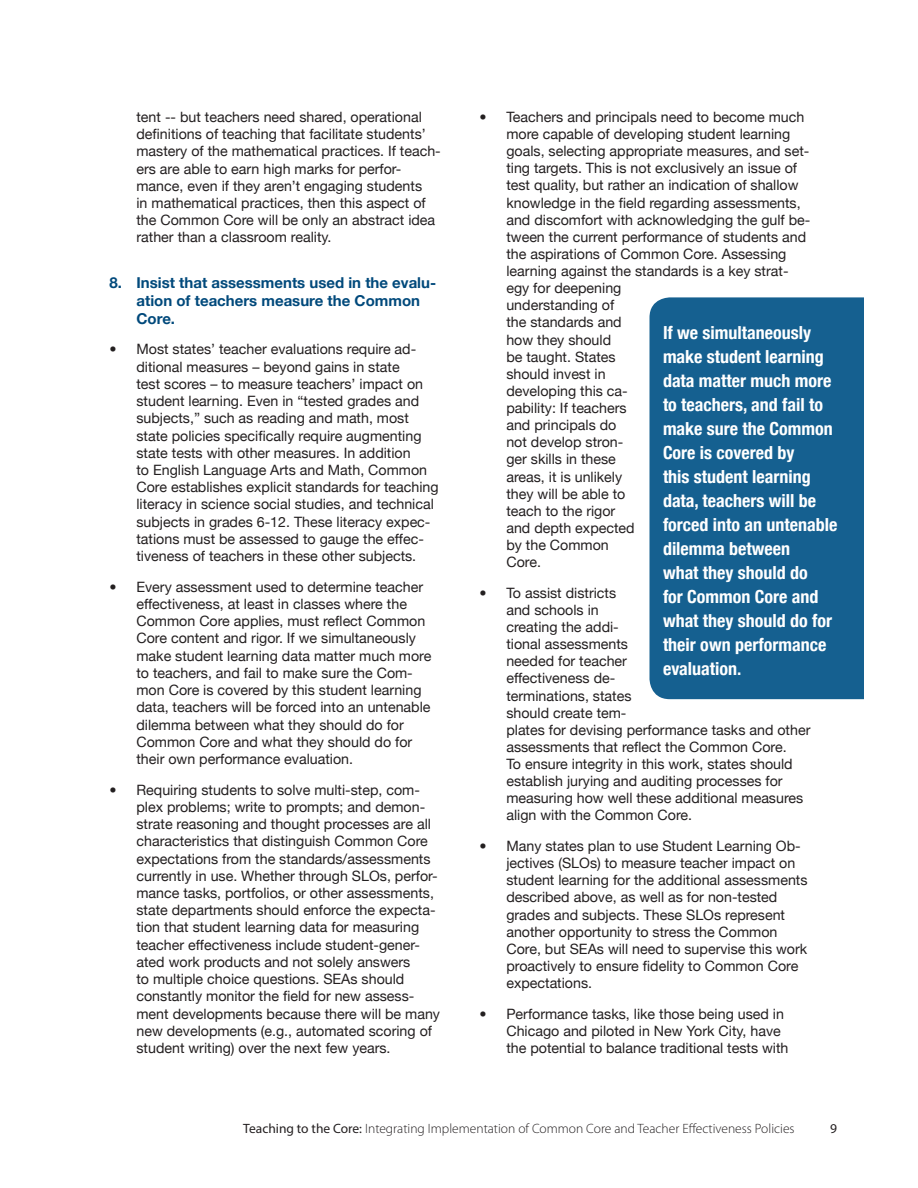
<style>
.page{position:relative;width:918px;height:1188px;background:#fff}
.page>*{position:absolute;margin:0;border:0;box-sizing:border-box;transform-origin:0 0}
.t1{font:700 condensed 18px/24px "Helvetica Neue";color:#fff}
.Body_Copy{font:700 15px/18.1px "Helvetica Neue";color:#00497b}
.t2{font:14.25px/17.1px "Helvetica Neue";color:#231f20}
.t3{font:300 13.5px "Myriad Pro";color:#231f20}
.t4{font:13.5px "Myriad Pro";color:#231f20}
.s1{font-weight:400}
</style>
<div class="page">
<div style="left:650px;top:297px;width:214px;height:402px;background:#156090"></div>
<p class="t2" style="left:136px;top:108px;width:306px">tent -- but teachers need shared, operational definitions of teaching that facilitate students’ mastery of the mathematical practices. If teach&shy;ers are able to earn high marks for perfor&shy;mance, even if they aren’t engaging students<br>in mathematical practices, then this aspect of the Common Core will be only an abstract idea rather than a classroom reality.</p>
<p class="Body_Copy" style="left:136px;top:273px;width:301px;text-indent:-27px">8. Insist that assessments used in the evalu&shy;ation of teachers measure the Common<br>Core.</p>
<p class="t2" style="left:136px;top:341px;width:304px;text-indent:-27px">• Most states’ teacher evaluations require ad&shy;ditional measures – beyond gains in state<br>test scores – to measure teachers’ impact on student learning. Even in “tested grades and subjects,” such as reading and math, most state policies specifically require augmenting state tests with other measures. In addition<br>to English Language Arts and Math, Common Core establishes explicit standards for teaching literacy in science social studies, and technical subjects in grades 6-12. These literacy expec&shy;tations must be assessed to gauge the effec&shy;tiveness of teachers in these other subjects.</p>
<p class="t2" style="left:136px;top:578px;width:296px;text-indent:-27px">• Every assessment used to determine teacher effectiveness, at least in classes where the Common Core applies, must reflect Common Core content and rigor. If we simultaneously make student learning data matter much more to teachers, and fail to make sure the Com&shy;mon Core is covered by this student learning data, teachers will be forced into an untenable dilemma between what they should do for Common Core and what they should do for their own performance evaluation.</p>
<p class="t2" style="left:136px;top:781px;width:305px;text-indent:-27px">• Requiring students to solve multi-step, com&shy;plex problems; write to prompts; and demon&shy;strate reasoning and thought processes are all characteristics that distinguish Common Core expectations from the standards/assessments currently in use. Whether through SLOs, perfor&shy;mance tasks, portfolios, or other assessments, state departments should enforce the expecta&shy;tion that student learning data for measuring teacher effectiveness include student-gener&shy;ated work products and not solely answers<br>to multiple choice questions. SEAs should constantly monitor the field for new assess&shy;ment developments because there will be many new developments (e.g., automated scoring of student writing) over the next few years.</p>
<p class="t2" style="left:506px;top:108px;width:306px;text-indent:-27px">• Teachers and principals need to become much more capable of developing student learning goals, selecting appropriate measures, and set&shy;ting targets. This is not exclusively an issue of test quality, but rather an indication of shallow knowledge in the field regarding assessments, and discomfort with acknowledging the gulf be&shy;tween the current performance of students and the aspirations of Common Core. Assessing learning against the standards is a key strat&shy;egy for deepening<br>understanding of<br>the standards and<br>how they should<br>be taught. States<br>should invest in<br>developing this ca-<br>pability: If teachers<br>and principals do<br>not develop stron-<br>ger skills in these<br>areas, it is unlikely<br>they will be able to<br>teach to the rigor<br>and depth expected<br>by the Common<br>Core.</p>
<p class="t2" style="left:506px;top:584px;width:306px;text-indent:-27px">• To assist districts<br>and schools in<br>creating the addi-<br>tional assessments<br>needed for teacher<br>effectiveness de-<br>terminations, states<br>should create tem-<br>plates for devising performance tasks and other assessments that reflect the Common Core.<br>To ensure integrity in this work, states should establish jurying and auditing processes for measuring how well these additional measures align with the Common Core.</p>
<p class="t2" style="left:506px;top:837px;width:303px;text-indent:-27px">• Many states plan to use Student Learning Ob&shy;jectives (SLOs) to measure teacher impact on student learning for the additional assessments described above, as well as for non-tested grades and subjects. These SLOs represent another opportunity to stress the Common Core, but SEAs will need to supervise this work proactively to ensure fidelity to Common Core expectations.</p>
<p class="t2" style="left:506px;top:1005px;width:284px;text-indent:-27px">• Performance tasks, like those being used in<br>Chicago and piloted in New York City, have the potential to balance traditional tests with</p>
<p class="t1" style="left:663px;top:320px;width:176px">If we simultaneously make student learning data matter much more to teachers, and fail to make sure the Common<br>Core is covered by<br>this student learning data, teachers will be forced into an untenable dilemma between<br>what they should do<br>for Common Core and what they should do for their own performance evaluation.</p>
<p class="t3" style="left:243px;top:1121px;width:553px"><span class="s1">Teaching to the Core:</span> Integrating Implementation of Common Core and Teacher Effectiveness Policies</p>
<p class="t4" style="left:830px;top:1121px;width:8px">9</p>
</div>
